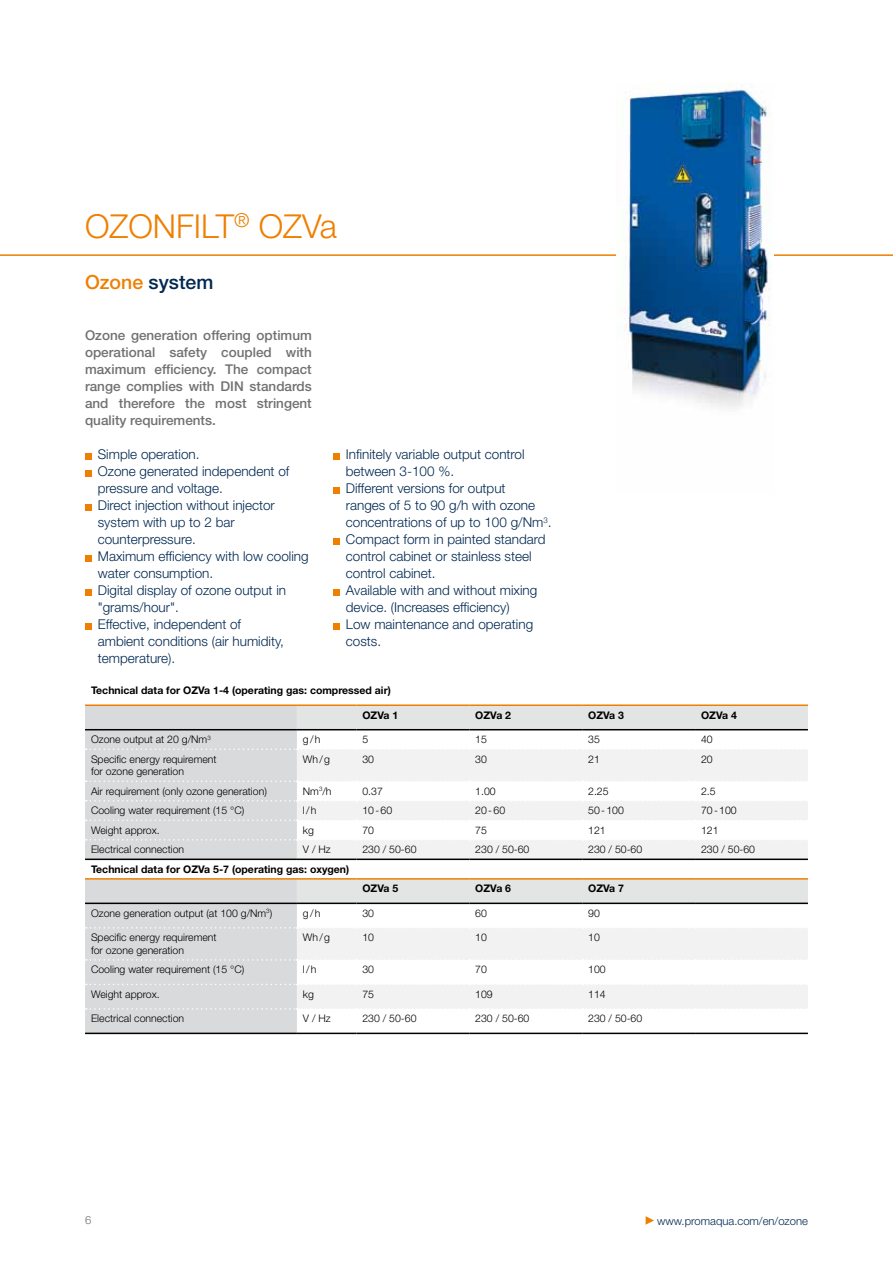
<style>
.page{position:relative;width:893px;height:1263px;background:#fff}
.page>*{position:absolute;margin:0;border:0;box-sizing:border-box;transform-origin:0 0}
.t1{font:300 33px "Helvetica Neue LT Std";color:#ee7f00}
.t2{font:500 19.5px "Helvetica Neue LT Std";color:#002851}
.t3{font:300 13.5px/17px "Helvetica Neue LT Std";color:#002851}
.t4{font:500 13.5px/17px "Helvetica Neue LT Std";color:#707172;text-align:justify}
.t5{font:300 11.25px "Helvetica Neue LT Std";color:#002851}
.t6{font:300 11.25px "Helvetica Neue LT Std";color:#707172}
.t7{font:300 10.5px/12.6px "Helvetica Neue LT Std";color:#000}
.t8{font:700 10.5px "Helvetica Neue LT Std";color:#000}
.s1{color:#ee7f00}
</style>
<div class="page">
<svg style="left:85px;top:453px;width:6px;height:6px"></svg>
<svg style="left:85px;top:470px;width:6px;height:6px"></svg>
<svg style="left:85px;top:504px;width:6px;height:6px"></svg>
<svg style="left:85px;top:555px;width:6px;height:6px"></svg>
<svg style="left:85px;top:589px;width:6px;height:6px"></svg>
<svg style="left:85px;top:623px;width:6px;height:6px"></svg>
<svg style="left:646px;top:1216px;width:8px;height:9px"></svg>
<hr style="left:0;top:254px;width:624px;height:2px;background:#ee7f00">
<hr style="left:750px;top:254px;width:143px;height:2px;background:#ee7f00">
<svg style="left:333px;top:453px;width:6px;height:6px"></svg>
<svg style="left:333px;top:487px;width:6px;height:6px"></svg>
<svg style="left:333px;top:538px;width:6px;height:6px"></svg>
<svg style="left:333px;top:589px;width:6px;height:6px"></svg>
<svg style="left:333px;top:623px;width:6px;height:6px"></svg>
<div style="left:85px;top:706px;width:212px;height:326px;background:#d9dadb"></div>
<div style="left:297px;top:706px;width:511px;height:25px;background:#e3e4e4"></div>
<svg style="left:297px;top:750px;width:511px;height:258px;fill:#f2f2f3"></svg>
<hr style="left:85px;top:704px;width:212px;height:2px;background:#ee7f00">
<hr style="left:297px;top:704px;width:59px;height:2px;background:#ee7f00">
<hr style="left:356px;top:704px;width:113px;height:2px;background:#ee7f00">
<hr style="left:469px;top:704px;width:113px;height:2px;background:#ee7f00">
<hr style="left:582px;top:704px;width:113px;height:2px;background:#ee7f00">
<hr style="left:695px;top:704px;width:113px;height:2px;background:#ee7f00">
<hr style="left:85px;top:878px;width:212px;height:2px;background:#ee7f00">
<hr style="left:297px;top:878px;width:59px;height:2px;background:#ee7f00">
<hr style="left:356px;top:878px;width:113px;height:2px;background:#ee7f00">
<hr style="left:469px;top:878px;width:113px;height:2px;background:#ee7f00">
<hr style="left:582px;top:878px;width:113px;height:2px;background:#ee7f00">
<hr style="left:695px;top:878px;width:113px;height:2px;background:#ee7f00">
<hr style="left:85px;top:729px;width:212px;height:1px;background:#000">
<hr style="left:297px;top:729px;width:59px;height:1px;background:#000">
<hr style="left:356px;top:729px;width:113px;height:1px;background:#000">
<hr style="left:469px;top:729px;width:113px;height:1px;background:#000">
<hr style="left:582px;top:729px;width:113px;height:1px;background:#000">
<hr style="left:695px;top:729px;width:113px;height:1px;background:#000">
<svg style="left:86px;top:748px;width:720px;height:2px"></svg>
<svg style="left:86px;top:780px;width:722px;height:2px"></svg>
<svg style="left:86px;top:800px;width:722px;height:1px"></svg>
<svg style="left:86px;top:819px;width:722px;height:2px"></svg>
<svg style="left:86px;top:839px;width:722px;height:1px"></svg>
<hr style="left:85px;top:858px;width:212px;height:2px;background:#000">
<hr style="left:297px;top:858px;width:59px;height:2px;background:#000">
<hr style="left:356px;top:858px;width:113px;height:2px;background:#000">
<hr style="left:469px;top:858px;width:113px;height:2px;background:#000">
<hr style="left:582px;top:858px;width:113px;height:2px;background:#000">
<hr style="left:695px;top:858px;width:113px;height:2px;background:#000">
<hr style="left:85px;top:902px;width:212px;height:2px;background:#000">
<hr style="left:297px;top:902px;width:59px;height:2px;background:#000">
<hr style="left:356px;top:902px;width:113px;height:2px;background:#000">
<hr style="left:469px;top:902px;width:113px;height:2px;background:#000">
<hr style="left:582px;top:902px;width:113px;height:2px;background:#000">
<hr style="left:695px;top:902px;width:113px;height:2px;background:#000">
<svg style="left:86px;top:927px;width:722px;height:1px"></svg>
<svg style="left:86px;top:959px;width:722px;height:2px"></svg>
<svg style="left:86px;top:984px;width:722px;height:1px"></svg>
<svg style="left:86px;top:1008px;width:720px;height:2px"></svg>
<hr style="left:85px;top:1032px;width:212px;height:2px;background:#000">
<hr style="left:297px;top:1032px;width:59px;height:2px;background:#000">
<hr style="left:356px;top:1032px;width:113px;height:2px;background:#000">
<hr style="left:469px;top:1032px;width:113px;height:2px;background:#000">
<hr style="left:582px;top:1032px;width:113px;height:2px;background:#000">
<hr style="left:695px;top:1032px;width:113px;height:2px;background:#000">
<img style="left:617px;top:83px;width:157px;height:326px">
<h1 class="t1" style="left:85px;top:206px;width:253px">OZONFILT<sup>®</sup> OZVa</h1>
<h2 class="t2" style="left:85px;top:271px;width:130px"><span class="s1">Ozone</span> system</h2>
<p class="t4" style="left:85px;top:327px;width:228px">Ozone generation offering optimum operational safety coupled with maximum efficiency. The compact range complies with DIN standards and therefore the most stringent quality requirements.</p>
<p class="t3" style="left:98px;top:446px;width:212px">Simple operation.<br>Ozone generated independent of pressure and voltage.<br>Direct injection without injector system with up to 2 bar counterpressure.<br>Maximum efficiency with low cooling water consumption.<br>Digital display of ozone output in "grams/hour".<br>Effective, independent of<br>ambient conditions (air humidity, temperature).</p>
<p class="t3" style="left:346px;top:446px;width:207px">Infinitely variable output control between 3-100 %.<br>Different versions for output<br>ranges of 5 to 90 g/h with ozone concentrations of up to 100 g/Nm<sup>3</sup>.<br>Compact form in painted standard control cabinet or stainless steel control cabinet.<br>Available with and without mixing device. (Increases efficiency)<br>Low maintenance and operating costs.</p>
<p class="t8" style="left:91px;top:684px;width:301px">Technical data for OZVa 1-4 (operating gas: compressed air)</p>
<p class="t8" style="left:362px;top:708px;width:37px">OZVa 1</p>
<p class="t8" style="left:475px;top:708px;width:37px">OZVa 2</p>
<p class="t8" style="left:588px;top:708px;width:37px">OZVa 3</p>
<p class="t8" style="left:701px;top:708px;width:37px">OZVa 4</p>
<p class="t7" style="left:91px;top:733px;width:121px">Ozone output at 20 g/Nm<sup>3</sup></p>
<p class="t7" style="left:303px;top:733px;width:19px">g/h</p>
<p class="t7" style="left:362px;top:733px;width:7px">5</p>
<p class="t7" style="left:475px;top:733px;width:13px">15</p>
<p class="t7" style="left:588px;top:733px;width:13px">35</p>
<p class="t7" style="left:701px;top:733px;width:13px">40</p>
<p class="t7" style="left:91px;top:752px;width:127px">Specific energy requirement for ozone generation</p>
<p class="t7" style="left:303px;top:752px;width:29px">Wh/g</p>
<p class="t7" style="left:362px;top:752px;width:13px">30</p>
<p class="t7" style="left:475px;top:752px;width:13px">30</p>
<p class="t7" style="left:588px;top:752px;width:13px">21</p>
<p class="t7" style="left:701px;top:752px;width:13px">20</p>
<p class="t7" style="left:91px;top:784px;width:177px">Air requirement (only ozone generation)</p>
<p class="t7" style="left:303px;top:784px;width:30px">Nm<sup>3</sup>/h</p>
<p class="t7" style="left:362px;top:784px;width:22px">0.37</p>
<p class="t7" style="left:475px;top:784px;width:22px">1.00</p>
<p class="t7" style="left:588px;top:784px;width:22px">2.25</p>
<p class="t7" style="left:701px;top:784px;width:16px">2.5</p>
<p class="t7" style="left:91px;top:804px;width:155px">Cooling water requirement (15 °C)</p>
<p class="t7" style="left:303px;top:804px;width:15px">l/h</p>
<p class="t7" style="left:362px;top:804px;width:31px">10-60</p>
<p class="t7" style="left:475px;top:804px;width:31px">20-60</p>
<p class="t7" style="left:588px;top:804px;width:37px">50-100</p>
<p class="t7" style="left:701px;top:804px;width:37px">70-100</p>
<p class="t7" style="left:91px;top:823px;width:70px">Weight approx.</p>
<p class="t7" style="left:303px;top:823px;width:13px">kg</p>
<p class="t7" style="left:362px;top:823px;width:13px">70</p>
<p class="t7" style="left:475px;top:823px;width:13px">75</p>
<p class="t7" style="left:588px;top:823px;width:19px">121</p>
<p class="t7" style="left:701px;top:823px;width:19px">121</p>
<p class="t7" style="left:91px;top:843px;width:95px">Electrical connection</p>
<p class="t7" style="left:303px;top:843px;width:29px">V / Hz</p>
<p class="t7" style="left:362px;top:843px;width:56px">230 / 50-60</p>
<p class="t7" style="left:475px;top:843px;width:56px">230 / 50-60</p>
<p class="t7" style="left:588px;top:843px;width:56px">230 / 50-60</p>
<p class="t7" style="left:701px;top:843px;width:56px">230 / 50-60</p>
<p class="t8" style="left:91px;top:862px;width:260px">Technical data for OZVa 5-7 (operating gas: oxygen)</p>
<p class="t8" style="left:362px;top:882px;width:37px">OZVa 5</p>
<p class="t8" style="left:475px;top:882px;width:37px">OZVa 6</p>
<p class="t8" style="left:588px;top:882px;width:37px">OZVa 7</p>
<p class="t7" style="left:91px;top:906px;width:183px">Ozone generation output (at 100 g/Nm<sup>3</sup>)</p>
<p class="t7" style="left:303px;top:906px;width:19px">g/h</p>
<p class="t7" style="left:362px;top:906px;width:13px">30</p>
<p class="t7" style="left:475px;top:906px;width:13px">60</p>
<p class="t7" style="left:588px;top:906px;width:13px">90</p>
<p class="t7" style="left:91px;top:931px;width:127px">Specific energy requirement for ozone generation</p>
<p class="t7" style="left:303px;top:931px;width:29px">Wh/g</p>
<p class="t7" style="left:362px;top:931px;width:13px">10</p>
<p class="t7" style="left:475px;top:931px;width:13px">10</p>
<p class="t7" style="left:588px;top:931px;width:13px">10</p>
<p class="t7" style="left:91px;top:963px;width:155px">Cooling water requirement (15 °C)</p>
<p class="t7" style="left:303px;top:963px;width:15px">l/h</p>
<p class="t7" style="left:362px;top:963px;width:13px">30</p>
<p class="t7" style="left:475px;top:963px;width:13px">70</p>
<p class="t7" style="left:588px;top:963px;width:19px">100</p>
<p class="t7" style="left:91px;top:988px;width:70px">Weight approx.</p>
<p class="t7" style="left:303px;top:988px;width:13px">kg</p>
<p class="t7" style="left:362px;top:988px;width:13px">75</p>
<p class="t7" style="left:475px;top:988px;width:19px">109</p>
<p class="t7" style="left:588px;top:988px;width:19px">114</p>
<p class="t7" style="left:91px;top:1012px;width:95px">Electrical connection</p>
<p class="t7" style="left:303px;top:1012px;width:29px">V / Hz</p>
<p class="t7" style="left:362px;top:1012px;width:56px">230 / 50-60</p>
<p class="t7" style="left:475px;top:1012px;width:56px">230 / 50-60</p>
<p class="t7" style="left:588px;top:1012px;width:56px">230 / 50-60</p>
<p class="t6" style="left:85px;top:1213px;width:8px">6</p>
<p class="t5" style="left:657px;top:1214px;width:152px">www.promaqua.com/en/ozone</p>
</div>
